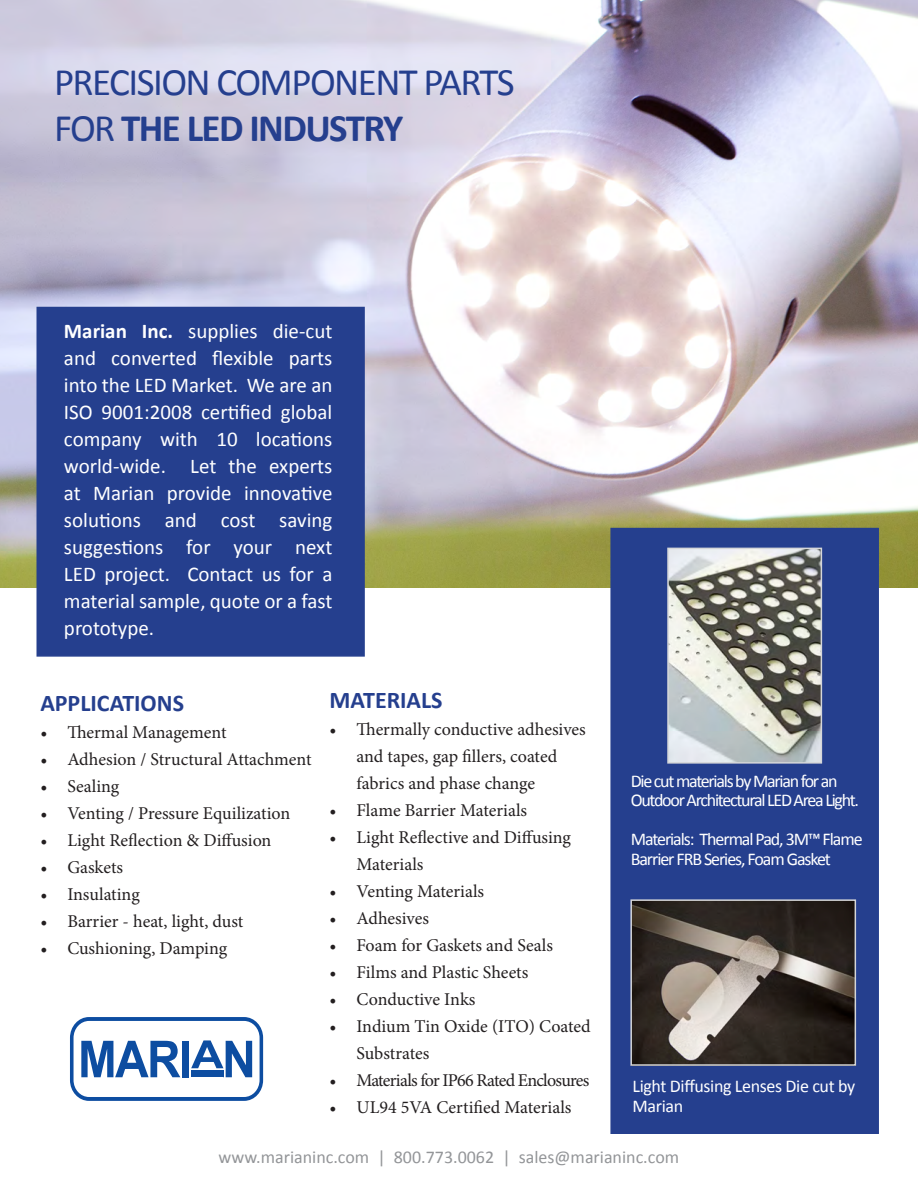
<style>
.page{position:relative;width:918px;height:1188px;background:#fff}
.page>*{position:absolute;margin:0;border:0;box-sizing:border-box;transform-origin:0 0}
.t1{font:39px/46.8px "Calibri";letter-spacing:-.04em;color:#253f8e}
.t2{font:700 24px "Calibri";color:#253f8e}
.t3{font:21px/27px "Calibri";color:#fff;text-align:justify}
.t4{font:18px/27px "Minion Pro";color:#231f20}
.t5{font:18px/19.5px "Calibri";letter-spacing:-.06em;color:#fff}
.t6{font:18px "Calibri";color:#939598}
.t7{font:18px/19.5px "Calibri";letter-spacing:-.02em;color:#fff}
.t8{font:18px "Minion Pro";letter-spacing:-.04em;color:#231f20}
.s1{font-weight:700}
</style>
<div class="page">
<div style="left:70px;top:1017px;width:193px;height:84px;border:4px solid #0d4da1;border-radius:18px"></div>
<svg style="left:81px;top:1041px;width:99px;height:36px"></svg>
<div style="left:182px;top:1041px;width:7px;height:36px;background:#0d4da1"></div>
<svg style="left:191px;top:1040px;width:61px;height:37px"></svg>
<div style="left:191px;top:1070px;width:33px;height:7px;background:#0d4da1"></div>
<img style="left:0;top:0;width:918px;height:588px">
<div style="left:37px;top:307px;width:328px;height:350px;background:#253f8e;border:2px solid #253f8e"></div>
<div style="left:610px;top:528px;width:269px;height:606px;background:#253f8e;border:2px solid #253f8e"></div>
<img style="left:670px;top:551px;width:149px;height:210px">
<div style="left:667px;top:548px;width:155px;height:216px;border:2px solid #d5d6d8"></div>
<img style="left:633px;top:902px;width:220px;height:161px">
<div style="left:630px;top:899px;width:226px;height:167px;border:2px solid #d5d6d8"></div>
<p class="t1" style="left:54px;top:58px;width:462px">PRECISION COMPONENT PARTS<br>FOR <span class="s1">THE LED INDUSTRY</span></p>
<p class="t3" style="left:64px;top:317px;width:270px"><span class="s1">Marian Inc.</span> supplies die-cut and converted flexible parts into the LED Market. We are an ISO 9001:2008 certified global company with 10 locations world-wide. Let the experts at Marian provide innovative solutions and cost saving suggestions for your next LED project. Contact us for a material sample, quote or a fast prototype.</p>
<p class="t2" style="left:40px;top:687px;width:145px">APPLICATIONS</p>
<p class="t4" style="left:40px;top:719px;width:188px">• Thermal Management</p>
<p class="t4" style="left:40px;top:746px;width:273px">• Adhesion / Structural Attachment</p>
<p class="t4" style="left:40px;top:773px;width:81px">• Sealing</p>
<p class="t4" style="left:40px;top:800px;width:252px">• Venting / Pressure Equilization</p>
<p class="t4" style="left:40px;top:827px;width:233px">• Light Reflection &amp; Diffusion</p>
<p class="t4" style="left:40px;top:854px;width:84px">• Gaskets</p>
<p class="t4" style="left:40px;top:881px;width:101px">• Insulating</p>
<p class="t4" style="left:40px;top:908px;width:205px">• Barrier - heat, light, dust</p>
<p class="t4" style="left:40px;top:935px;width:188px">• Cushioning, Damping</p>
<p class="t2" style="left:329px;top:684px;width:115px">MATERIALS</p>
<p class="t4" style="left:356px;top:715px;width:231px;text-indent:-27px">• Thermally conductive adhesives and tapes, gap fillers, coated fabrics and phase change</p>
<p class="t4" style="left:329px;top:796px;width:199px">• Flame Barrier Materials</p>
<p class="t4" style="left:356px;top:823px;width:216px;text-indent:-27px">• Light Reflective and Diffusing<br>Materials</p>
<p class="t4" style="left:329px;top:877px;width:156px">• Venting Materials</p>
<p class="t4" style="left:329px;top:904px;width:101px">• Adhesives</p>
<p class="t4" style="left:329px;top:931px;width:225px">• Foam for Gaskets and Seals</p>
<p class="t4" style="left:329px;top:958px;width:200px">• Films and Plastic Sheets</p>
<p class="t4" style="left:329px;top:985px;width:148px">• Conductive Inks</p>
<p class="t4" style="left:356px;top:1012px;width:236px;text-indent:-27px">• Indium Tin Oxide (ITO) Coated<br>Substrates</p>
<p class="t8" style="left:329px;top:1068px;width:262px">• Materials for IP66 Rated Enclosures</p>
<p class="t4" style="left:329px;top:1093px;width:244px">• UL94 5VA Certified Materials</p>
<p class="t5" style="left:631px;top:771px;width:230px">Die cut materials by Marian for an<br>Outdoor Architectural LED Area Light.</p>
<p class="t5" style="left:631px;top:830px;width:233px">Materials: Thermal Pad, 3M™ Flame<br>Barrier FRB Series, Foam Gasket</p>
<p class="t7" style="left:633px;top:1077px;width:224px">Light Diffusing Lenses Die cut by<br>Marian</p>
<p class="t6" style="left:219px;top:1145px;width:462px">www.marianinc.com | 800.773.0062 | sales@marianinc.com</p>
</div>
